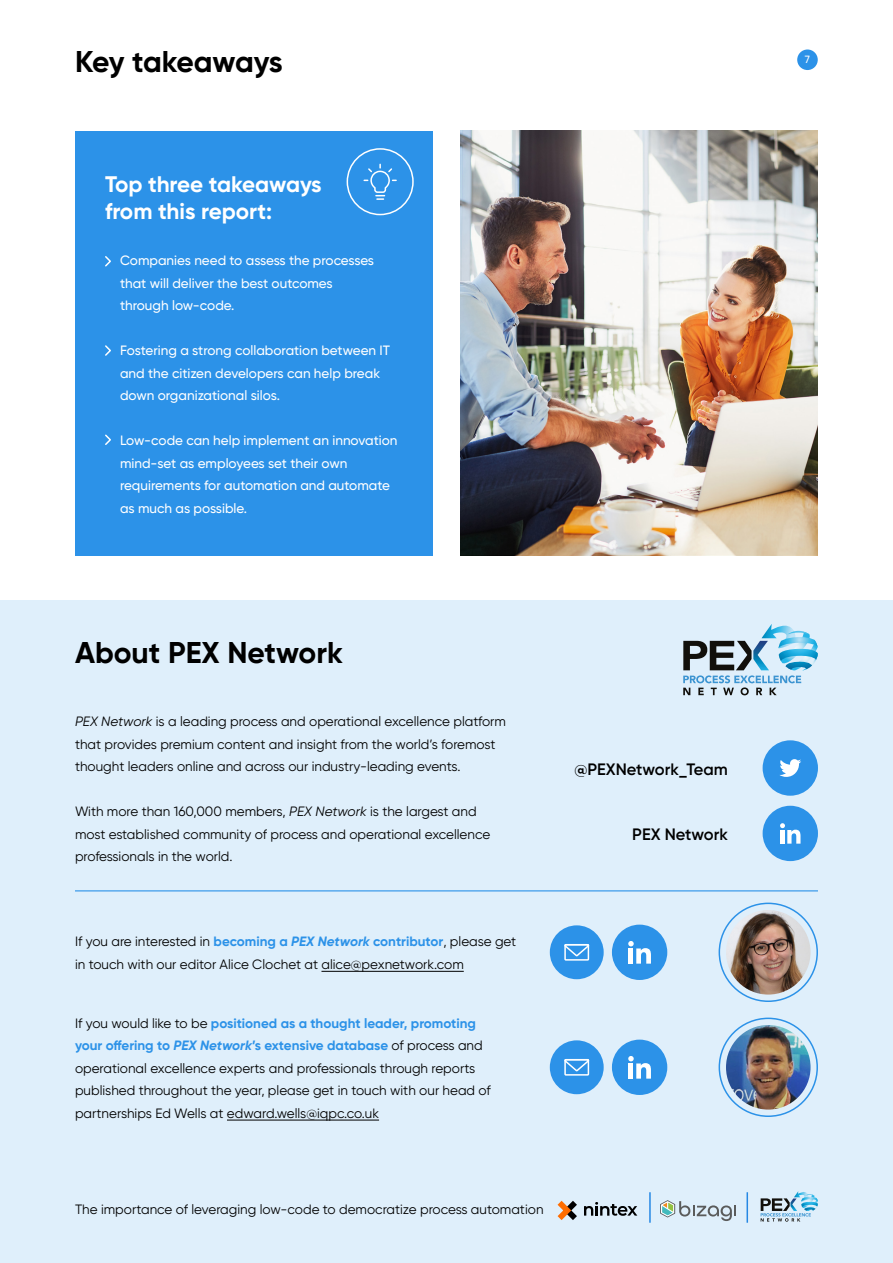
<style>
.page{position:relative;width:893px;height:1263px;background:#fff}
.page>*{position:absolute;margin:0;border:0;box-sizing:border-box;transform-origin:0 0}
.t1{font:700 30px "Gilroy";color:#000}
.t2{font:700 30px "Gilroy";letter-spacing:-.02em;color:#000}
.t3{font:700 22.5px/27px "Gilroy";letter-spacing:-.005em;color:#fff}
.t4{font:600 16.5px "Gilroy";color:#000}
.t5{font:13.5px/22.5px "Gilroy";color:#000}
.t6{font:500 13.5px/22.5px "Gilroy";color:#fff}
.t7{font:500 10.5px "Gilroy";color:#fff}
.s1{font-style:italic}
.s2{font-weight:700;color:#2c92e8}
.s3{font-weight:700;font-style:italic;color:#2c92e8}
</style>
<div class="page">
<div style="left:797px;top:50px;width:21px;height:20px;background:#2c92e8;border-radius:50%"></div>
<div style="left:0;top:601px;width:893px;height:662px;background:#dfeffb"></div>
<img style="left:794px;top:1191px;width:13px;height:7px">
<img style="left:801px;top:1194px;width:15px;height:4px">
<svg style="left:761px;top:1198px;width:57px;height:23px"></svg>
<hr style="left:746px;top:1192px;width:2px;height:31px;background:#2c92e8">
<svg style="left:660px;top:1200px;width:76px;height:21px"></svg>
<svg style="left:558px;top:1201px;width:19px;height:19px"></svg>
<svg style="left:584px;top:1202px;width:53px;height:14px"></svg>
<hr style="left:649px;top:1192px;width:2px;height:31px;background:#2c92e8">
<img style="left:761px;top:624px;width:33px;height:17px">
<img style="left:778px;top:631px;width:40px;height:39px">
<svg style="left:683px;top:641px;width:118px;height:54px"></svg>
<div style="left:763px;top:740px;width:55px;height:56px;background:#2c92e8;border-radius:50%"></div>
<svg style="left:779px;top:759px;width:22px;height:18px"></svg>
<div style="left:763px;top:806px;width:55px;height:55px;background:#2c92e8;border-radius:50%"></div>
<svg style="left:780px;top:823px;width:20px;height:21px"></svg>
<div style="left:719px;top:1017px;width:99px;height:100px;border:2px solid #2c92e8;border-radius:50%"></div>
<img style="left:726px;top:1025px;width:84px;height:84px;border-radius:42px">
<div style="left:550px;top:1040px;width:54px;height:54px;background:#2c92e8;border-radius:50%"></div>
<div style="left:564px;top:1059px;width:25px;height:16px;border:2px solid #fff"></div>
<svg style="left:564px;top:1058px;width:26px;height:15px"></svg>
<div style="left:612px;top:1039px;width:55px;height:56px;background:#2c92e8;border-radius:50%"></div>
<svg style="left:628px;top:1056px;width:23px;height:22px"></svg>
<div style="left:719px;top:902px;width:99px;height:100px;border:2px solid #2c92e8;border-radius:50%"></div>
<img style="left:726px;top:910px;width:84px;height:84px;border-radius:42px">
<div style="left:550px;top:925px;width:54px;height:54px;background:#2c92e8;border-radius:50%"></div>
<div style="left:564px;top:944px;width:25px;height:17px;border:2px solid #fff"></div>
<svg style="left:564px;top:944px;width:26px;height:14px"></svg>
<div style="left:612px;top:925px;width:55px;height:55px;background:#2c92e8;border-radius:50%"></div>
<svg style="left:628px;top:941px;width:23px;height:23px"></svg>
<hr style="left:321px;top:971px;width:143px;height:1px;background:#000">
<hr style="left:75px;top:890px;width:743px;height:1px;background:#2c92e8">
<svg style="left:227px;top:1119px;width:153px;height:2px"></svg>
<svg style="left:322px;top:970px;width:142px;height:2px"></svg>
<div style="left:75px;top:131px;width:357px;height:425px;background:#2c92e8"></div>
<svg style="left:105px;top:256px;width:6px;height:11px"></svg>
<svg style="left:105px;top:345px;width:6px;height:11px"></svg>
<svg style="left:105px;top:434px;width:6px;height:11px"></svg>
<svg style="left:363px;top:163px;width:34px;height:37px"></svg>
<div style="left:347px;top:148px;width:67px;height:67px;border:2px solid #fff;border-radius:50%"></div>
<img style="left:460px;top:131px;width:358px;height:425px">
<h1 class="t2" style="left:75px;top:42px;width:209px">Key takeaways</h1>
<h2 class="t3" style="left:105px;top:170px;width:218px">Top three takeaways from this report:</h2>
<p class="t6" style="left:120px;top:249px;width:256px">Companies need to assess the processes that will deliver the best outcomes through low-code.</p>
<p class="t6" style="left:120px;top:339px;width:272px">Fostering a strong collaboration between IT and the citizen developers can help break down organizational silos.</p>
<p class="t6" style="left:120px;top:429px;width:279px">Low-code can help implement an innovation mind-set as employees set their own requirements for automation and automate as much as possible.</p>
<h1 class="t1" style="left:75px;top:633px;width:269px">About PEX Network</h1>
<p class="t5" style="left:75px;top:710px;width:432px"><span class="s1">PEX Network</span> is a leading process and operational excellence platform that provides premium content and insight from the world’s foremost thought leaders online and across our industry-leading events.</p>
<p class="t5" style="left:75px;top:800px;width:417px">With more than 160,000 members, <span class="s1">PEX Network</span> is the largest and most established community of process and operational excellence professionals in the world.</p>
<p class="t5" style="left:75px;top:930px;width:443px">If you are interested in <span class="s2">becoming a</span> <span class="s3">PEX Network</span> <span class="s2">contributor</span>, please get in touch with our editor Alice Clochet at alice@pexnetwork.com</p>
<p class="t5" style="left:75px;top:1011px;width:417px">If you would like to be <span class="s2">positioned as a thought leader, promoting your offering to</span> <span class="s3">PEX Network</span><span class="s2">’s extensive database</span> of process and operational excellence experts and professionals through reports published throughout the year, please get in touch with our head of partnerships Ed Wells at edward.wells@iqpc.co.uk</p>
<p class="t4" style="left:574px;top:759px;width:155px">@PEXNetwork_Team</p>
<p class="t4" style="left:632px;top:824px;width:97px">PEX Network</p>
<p class="t5" style="left:75px;top:1198px;width:470px">The importance of leveraging low-code to democratize process automation</p>
<p class="t7" style="left:805px;top:53px;width:7px">7</p>
</div>
